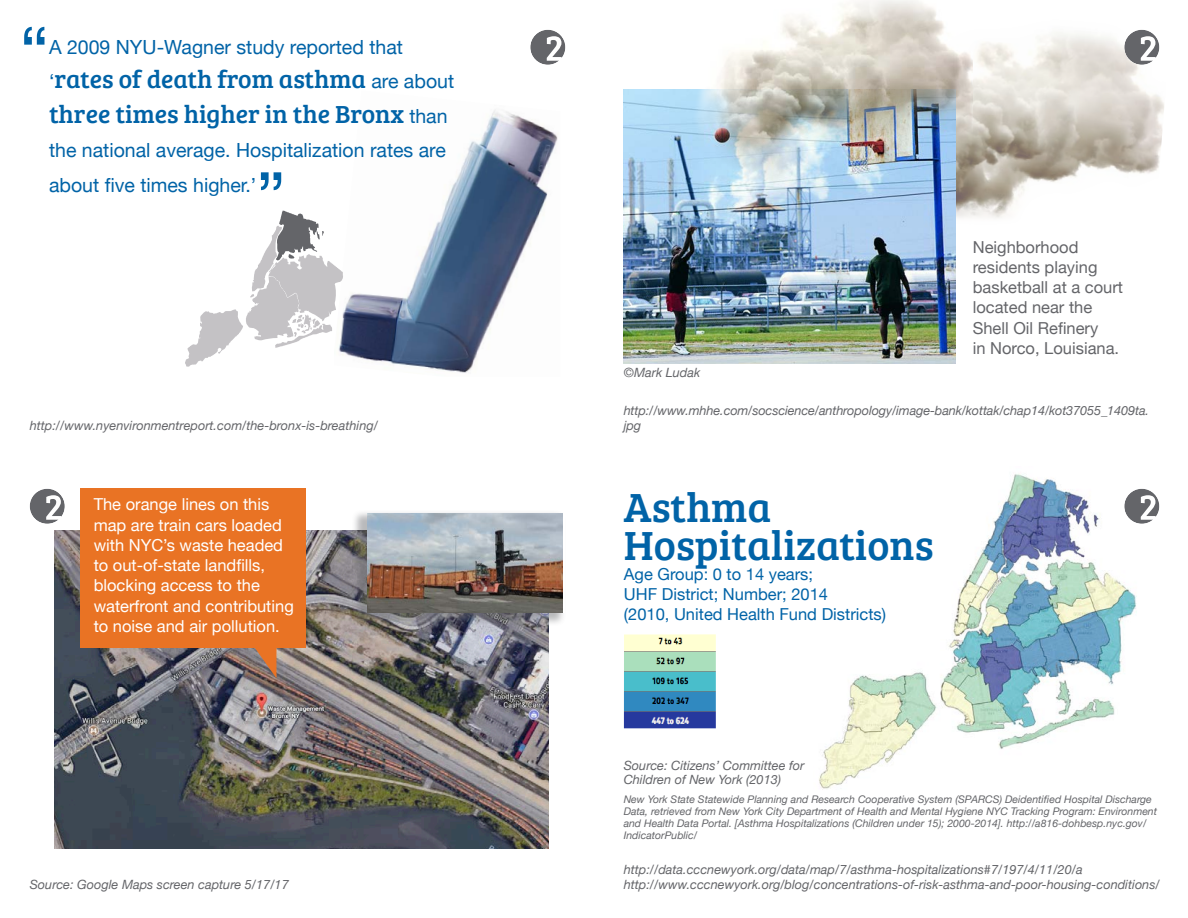
<style>
.page{position:relative;width:1188px;height:918px;background:#fff}
.page>*{position:absolute;margin:0;border:0;box-sizing:border-box;transform-origin:0 0}
.Card_Text_1_-_13_17{font:69px "Helvetica Neue";color:#0163a7}
.Card_1_Definition_28{font:42px/37.5px "Bree Serif";color:#0163a7}
.Card_Text_1_-_13_17-2{font:25.5px/34.5px "Bree Serif";color:#0163a7}
.Card_Text_1_-_13_17-3{font:19.5px/34.5px "Helvetica Neue";color:#0163a7}
.Card_Text_2_-_11_13{font:16.5px/20.2px "Helvetica Neue";color:#fff}
.Card_Text_2_-_11_13-2{font:16.5px/20.2px "Helvetica Neue";color:#646569}
.Card_Text_2_-_11_13-3{font:16.5px/20.2px "Helvetica Neue";color:#0163a7}
.Card_Source__Excerpt{font:italic 12.75px/14.2px "Helvetica Neue";color:#646569}
.Card_Source__Excerpt-2{font:italic 10.5px/12px "Helvetica Neue";color:#646569}
.s1{font-family:"Helvetica Neue";font-size:19.5px}
</style>
<div class="page">
<img style="left:54px;top:531px;width:495px;height:318px">
<img style="left:819px;top:474px;width:324px;height:316px">
<img style="left:624px;top:634px;width:92px;height:94px">
<img style="left:343px;top:109px;width:215px;height:264px">
<img style="left:955px;top:29px;width:209px;height:226px">
<img style="left:624px;top:89px;width:331px;height:274px">
<svg style="left:185px;top:211px;width:158px;height:156px"></svg>
<svg style="left:225px;top:648px;width:51px;height:30px;background:#957363"></svg>
<div style="left:352px;top:510px;width:214px;height:117px;background:#646569;opacity:.45"></div>
<img style="left:367px;top:513px;width:195px;height:100px">
<div style="left:80px;top:489px;width:226px;height:159px;background:#e97324"></div>
<img style="left:662px;top:0;width:311px;height:213px">
<svg style="left:1124px;top:30px;width:35px;height:35px"></svg>
<svg style="left:530px;top:30px;width:35px;height:35px"></svg>
<svg style="left:1124px;top:489px;width:35px;height:35px"></svg>
<svg style="left:30px;top:489px;width:35px;height:35px"></svg>
<p class="Card_Text_1_-_13_17" style="left:20px;top:2px;width:31px">“</p>
<p class="Card_Text_1_-_13_17-3" style="left:49px;top:31px;width:355px">A 2009 NYU-Wagner study reported that</p>
<p class="Card_Text_1_-_13_17-2" style="left:49px;top:61px;width:407px"><span class="s1">‘</span>rates of death from asthma <span class="s1">are about </span>three times higher in the Bronx <span class="s1">than</span></p>
<p class="Card_Text_1_-_13_17-3" style="left:49px;top:134px;width:398px">the national average. Hospitalization rates are about five times higher.’</p>
<p class="Card_Text_1_-_13_17" style="left:256px;top:147px;width:31px">”</p>
<p class="Card_Source__Excerpt" style="left:30px;top:419px;width:350px">http://www.nyenvironmentreport.com/the-bronx-is-breathing/</p>
<p class="Card_Text_2_-_11_13" style="left:94px;top:495px;width:202px">The orange lines on this map are train cars loaded with NYC’s waste headed to out-of-state landfills, blocking access to the waterfront and contributing to noise and air pollution.</p>
<p class="Card_Source__Excerpt" style="left:30px;top:878px;width:261px">Source: Google Maps screen capture 5/17/17</p>
<p class="Card_Source__Excerpt" style="left:624px;top:366px;width:78px">©Mark Ludak</p>
<p class="Card_Text_2_-_11_13-2" style="left:973px;top:238px;width:152px">Neighborhood residents playing basketball at a court located near the<br>Shell Oil Refinery<br>in Norco, Louisiana.</p>
<p class="Card_Source__Excerpt" style="left:624px;top:405px;width:527px">http://www.mhhe.com/socscience/anthropology/image-bank/kottak/chap14/kot37055_1409ta. jpg</p>
<p class="Card_1_Definition_28" style="left:624px;top:487px;width:311px">Asthma<br>Hospitalizations</p>
<p class="Card_Text_2_-_11_13-3" style="left:624px;top:565px;width:264px">Age Group: 0 to 14 years;<br>UHF District; Number; 2014<br>(2010, United Health Fund Districts)</p>
<p class="Card_Source__Excerpt" style="left:624px;top:759px;width:182px">Source: Citizens’ Committee for<br>Children of New York (2013)</p>
<p class="Card_Source__Excerpt-2" style="left:624px;top:794px;width:535px">New York State Statewide Planning and Research Cooperative System (SPARCS) Deidentified Hospital Discharge Data, retrieved from New York City Department of Health and Mental Hygiene NYC Tracking Program: Environment and Health Data Portal. [Asthma Hospitalizations (Children under 15); 2000-2014]. http://a816-dohbesp.nyc.gov/ IndicatorPublic/</p>
<p class="Card_Source__Excerpt" style="left:624px;top:864px;width:538px">http://data.cccnewyork.org/data/map/7/asthma-hospitalizations#7/197/4/11/20/a http://www.cccnewyork.org/blog/concentrations-of-risk-asthma-and-poor-housing-conditions/</p>
</div>
